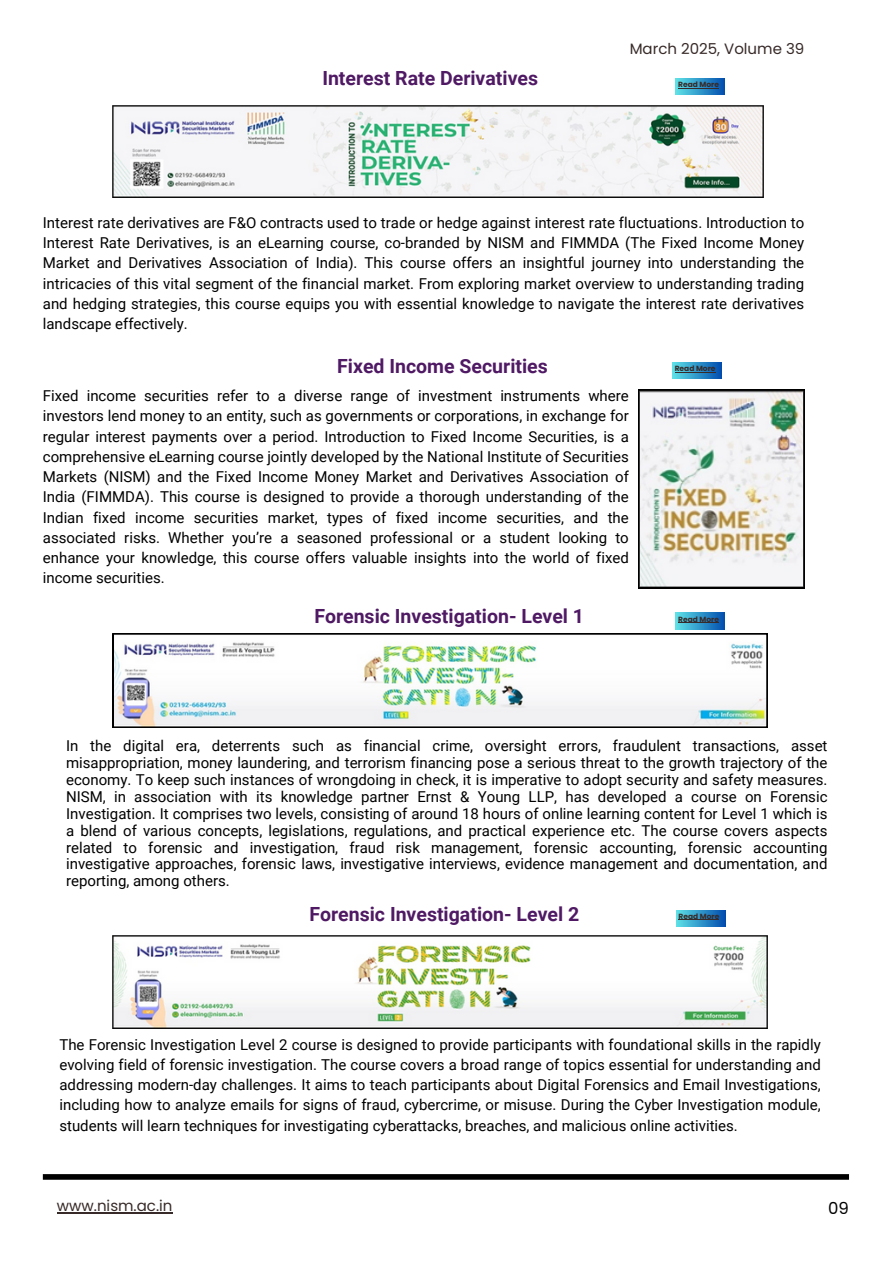
<style>
.page{position:relative;width:894px;height:1264px;background:#fff}
.page>*{position:absolute;margin:0;border:0;box-sizing:border-box;transform-origin:0 0}
.t1{font:700 19.5px "Roboto";color:#4f1964}
.t2{font:16.5px "Poppins";color:#000}
.t3{font:15px/20.2px "Roboto";color:#000;text-align:justify}
.t4{font:15px "Poppins";color:#372a28}
.t5{font:700 7.5px "Poppins";color:#372a28}
</style>
<div class="page">
<div style="left:43px;top:1174px;width:805px;height:5px;background:#000"></div>
<div style="left:675px;top:79px;width:49px;height:16px;background:linear-gradient(to right,#5fe3e7,#0451af)"></div>
<hr style="left:678px;top:88px;width:40px;height:1px;background:#372a28">
<div style="left:672px;top:363px;width:49px;height:16px;background:linear-gradient(to right,#5ee2e7,#034faf)"></div>
<hr style="left:674px;top:372px;width:41px;height:1px;background:#372a28">
<img style="left:112px;top:105px;width:651px;height:92px">
<svg style="left:638px;top:389px;width:165px;height:199px"></svg>
<svg style="left:113px;top:633px;width:653px;height:94px"></svg>
<div style="left:675px;top:613px;width:49px;height:16px;background:linear-gradient(to right,#5fe3e7,#0451af)"></div>
<hr style="left:678px;top:622px;width:40px;height:1px;background:#372a28">
<img style="left:113px;top:935px;width:653px;height:93px">
<div style="left:676px;top:910px;width:49px;height:16px;background:linear-gradient(to right,#5ee1e6,#034eaf)"></div>
<hr style="left:678px;top:919px;width:41px;height:1px;background:#372a28">
<hr style="left:57px;top:1212px;width:115px;height:1px;background:#372a28">
<h1 class="t1" style="left:322px;top:67px;width:217px">Interest Rate Derivatives</h1>
<h2 class="t4" style="left:629px;top:38px;width:176px">March 2025, Volume 39</h2>
<h2 class="t5" style="left:678px;top:79px;width:42px">Read More</h2>
<p class="t3" style="left:43px;top:213px;width:762px">Interest rate derivatives are F&amp;O contracts used to trade or hedge against interest rate fluctuations. Introduction to Interest Rate Derivatives, is an eLearning course, co-branded by NISM and FIMMDA (The Fixed Income Money Market and Derivatives Association of India). This course offers an insightful journey into understanding the intricacies of this vital segment of the financial market. From exploring market overview to understanding trading and hedging strategies, this course equips you with essential knowledge to navigate the interest rate derivatives landscape effectively.</p>
<h2 class="t1" style="left:337px;top:355px;width:212px">Fixed Income Securities</h2>
<p class="t3" style="left:43px;top:386px;width:587px">Fixed income securities refer to a diverse range of investment instruments where investors lend money to an entity, such as governments or corporations, in exchange for regular interest payments over a period. Introduction to Fixed Income Securities, is a comprehensive eLearning course jointly developed by the National Institute of Securities Markets (NISM) and the Fixed Income Money Market and Derivatives Association of India (FIMMDA). This course is designed to provide a thorough understanding of the Indian fixed income securities market, types of fixed income securities, and the associated risks. Whether you’re a seasoned professional or a student looking to enhance your knowledge, this course offers valuable insights into the world of fixed income securities.</p>
<h1 class="t1" style="left:314px;top:605px;width:271px">Forensic Investigation- Level 1</h1>
<h1 class="t5" style="left:674px;top:363px;width:42px">Read More</h1>
<p class="t5" style="left:678px;top:613px;width:42px">Read More</p>
<p class="t3" style="left:66px;top:737px;width:762px;line-height:16.8px">In the digital era, deterrents such as financial crime, oversight errors, fraudulent transactions, asset misappropriation, money laundering, and terrorism financing pose a serious threat to the growth trajectory of the economy. To keep such instances of wrongdoing in check, it is imperative to adopt security and safety measures.<br>NISM, in association with its knowledge partner Ernst &amp; Young LLP, has developed a course on Forensic Investigation. It comprises two levels, consisting of around 18 hours of online learning content for Level 1 which is a blend of various concepts, legislations, regulations, and practical experience etc. The course covers aspects related to forensic and investigation, fraud risk management, forensic accounting, forensic accounting investigative approaches, forensic laws, investigative interviews, evidence management and documentation, and reporting, among others.</p>
<p class="t1" style="left:309px;top:902px;width:271px">Forensic Investigation- Level 2</p>
<h1 class="t5" style="left:678px;top:911px;width:42px">Read More</h1>
<h2 class="t3" style="left:59px;top:1034px;width:762px">The Forensic Investigation Level 2 course is designed to provide participants with foundational skills in the rapidly evolving field of forensic investigation. The course covers a broad range of topics essential for understanding and addressing modern-day challenges. It aims to teach participants about Digital Forensics and Email Investigations, including how to analyze emails for signs of fraud, cybercrime, or misuse. During the Cyber Investigation module, students will learn techniques for investigating cyberattacks, breaches, and malicious online activities.</h2>
<p class="t4" style="left:57px;top:1195px;width:117px">www.nism.ac.in</p>
<p class="t2" style="left:828px;top:1196px;width:22px">09</p>
</div>
